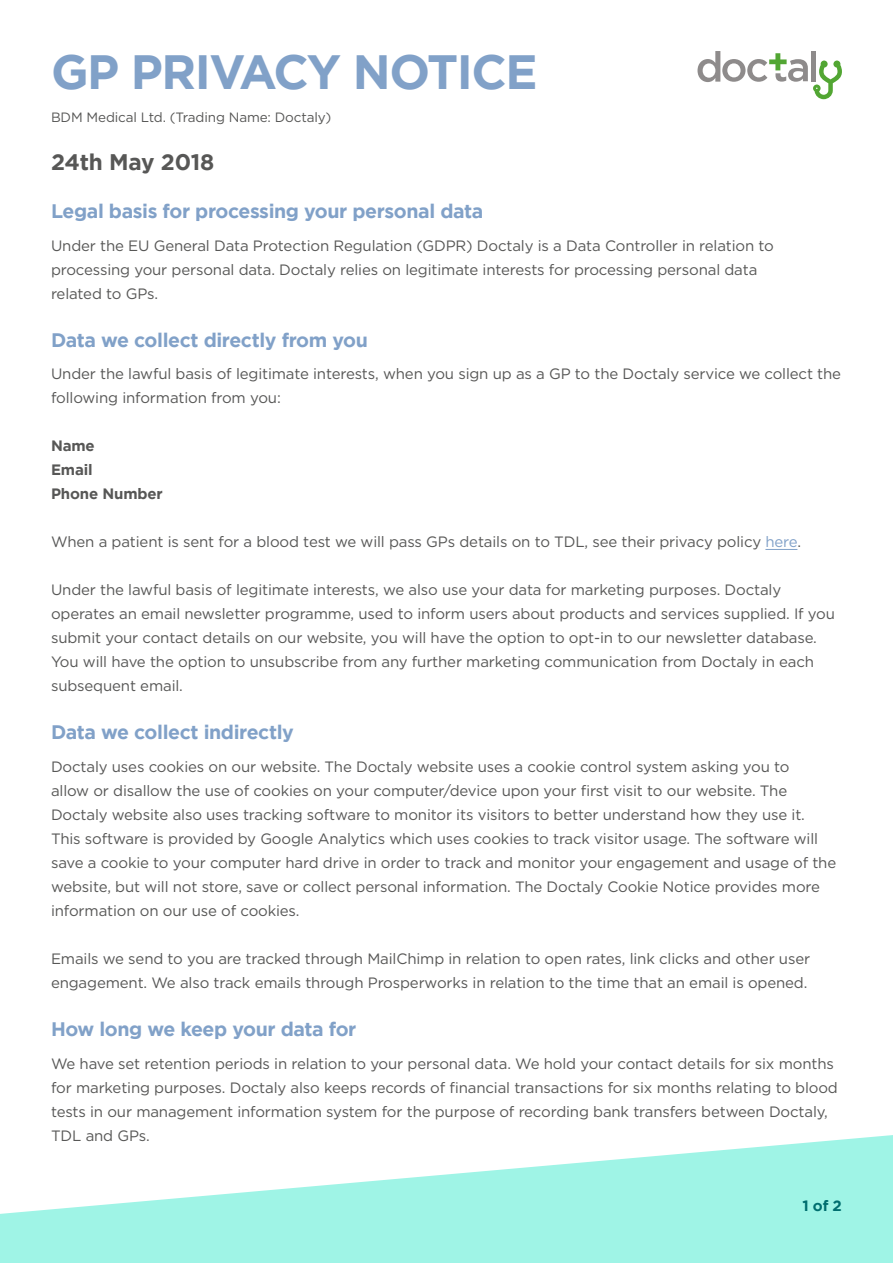
<style>
.page{position:relative;width:893px;height:1263px;background:#fff}
.page>*{position:absolute;margin:0;border:0;box-sizing:border-box;transform-origin:0 0}
.t1{font:700 48px "Gotham HTF";letter-spacing:-.03em;color:#81a1c8}
.t2{font:700 22.5px "Gotham HTF";letter-spacing:-.01em;color:#575756}
.t3{font:700 19.5px "Gotham HTF";letter-spacing:-.02em;color:#81a1c8}
.t4{font:15px/24px "Gotham HTF";letter-spacing:-.01em;color:#575756}
.t5{font:700 15px/24px "Gotham HTF";letter-spacing:-.01em;color:#575756}
.t6{font:700 15px "Gotham HTF";color:#006e6f}
.t7{font:13.5px "Gotham HTF";letter-spacing:-.01em;color:#575756}
.s1{color:#81a1c8}
</style>
<div class="page">
<svg style="left:0;top:1135px;width:893px;height:128px;fill:#9ff4e6"></svg>
<hr style="left:765px;top:549px;width:32px;height:1px;background:#81a1c8">
<svg style="left:697px;top:51px;width:145px;height:48px"></svg>
<h1 class="t1" style="left:51px;top:45px;width:488px">GP PRIVACY NOTICE</h1>
<p class="t7" style="left:51px;top:110px;width:282px">BDM Medical Ltd. (Trading Name: Doctaly)</p>
<h2 class="t2" style="left:51px;top:149px;width:165px">24th May 2018</h2>
<h3 class="t3" style="left:51px;top:200px;width:434px">Legal basis for processing your personal data</h3>
<p class="t4" style="left:51px;top:233px;width:724px">Under the EU General Data Protection Regulation (GDPR) Doctaly is a Data Controller in relation to processing your personal data. Doctaly relies on legitimate interests for processing personal data related to GPs.</p>
<h3 class="t3" style="left:51px;top:329px;width:318px">Data we collect directly from you</h3>
<p class="t4" style="left:51px;top:362px;width:792px">Under the lawful basis of legitimate interests, when you sign up as a GP to the Doctaly service we collect the following information from you:</p>
<p class="t5" style="left:51px;top:434px;width:113px">Name<br>Email<br>Phone Number</p>
<p class="t4" style="left:51px;top:530px;width:752px">When a patient is sent for a blood test we will pass GPs details on to TDL, see their privacy policy <span class="s1">here</span>.</p>
<p class="t4" style="left:51px;top:578px;width:785px">Under the lawful basis of legitimate interests, we also use your data for marketing purposes. Doctaly operates an email newsletter programme, used to inform users about products and services supplied. If you submit your contact details on our website, you will have the option to opt-in to our newsletter database.<br>You will have the option to unsubscribe from any further marketing communication from Doctaly in each subsequent email.</p>
<h3 class="t3" style="left:51px;top:721px;width:244px">Data we collect indirectly</h3>
<p class="t4" style="left:51px;top:754px;width:787px">Doctaly uses cookies on our website. The Doctaly website uses a cookie control system asking you to<br>allow or disallow the use of cookies on your computer/device upon your first visit to our website. The Doctaly website also uses tracking software to monitor its visitors to better understand how they use it.<br>This software is provided by Google Analytics which uses cookies to track visitor usage. The software will save a cookie to your computer hard drive in order to track and monitor your engagement and usage of the website, but will not store, save or collect personal information. The Doctaly Cookie Notice provides more information on our use of cookies.</p>
<p class="t4" style="left:51px;top:946px;width:761px">Emails we send to you are tracked through MailChimp in relation to open rates, link clicks and other user engagement. We also track emails through Prosperworks in relation to the time that an email is opened.</p>
<h3 class="t3" style="left:51px;top:1018px;width:307px">How long we keep your data for</h3>
<p class="t4" style="left:51px;top:1051px;width:788px">We have set retention periods in relation to your personal data. We hold your contact details for six months for marketing purposes. Doctaly also keeps records of financial transactions for six months relating to blood tests in our management information system for the purpose of recording bank transfers between Doctaly, TDL and GPs.</p>
<p class="t6" style="left:802px;top:1197px;width:41px">1 of 2</p>
</div>
